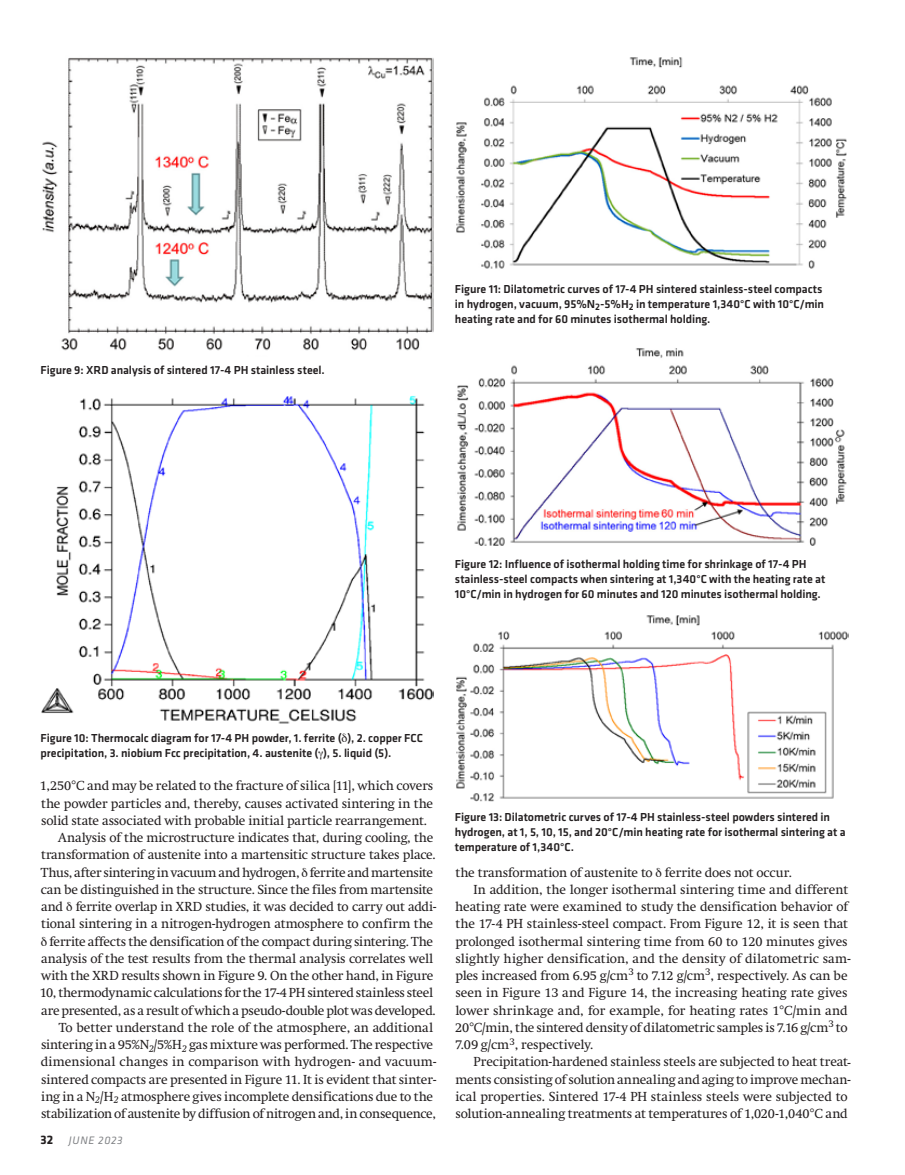
<style>
.page{position:relative;width:905px;height:1175px;background:#fff}
.page>*{position:absolute;margin:0;border:0;box-sizing:border-box;transform-origin:0 0}
.t1{font:12.9px "Swift";letter-spacing:-.005em;color:#231f20}
.t2{font:500 12px/15px "Klavika Basic";letter-spacing:-.005em;color:#231f20}
.t3{font:italic 11.25px "Klavika Basic";letter-spacing:.06em;color:#808285}
.s1{font-weight:700;font-style:normal;font-size:12.75px;color:#231f20}
</style>
<div class="page">
<img style="left:42px;top:57px;width:392px;height:294px">
<img style="left:41px;top:395px;width:393px;height:329px">
<img style="left:456px;top:57px;width:391px;height:212px">
<img style="left:457px;top:348px;width:390px;height:198px">
<img style="left:456px;top:615px;width:392px;height:187px">
<p class="t2" style="left:40px;top:362px;width:286px">Figure 9: XRD analysis of sintered 17-4 PH stainless steel.</p>
<p class="t2" style="left:455px;top:281px;width:371px">Figure 11: Dilatometric curves of 17-4 PH sintered stainless-steel compacts in hydrogen, vacuum, 95%N<sub>2</sub>-5%H<sub>2</sub> in temperature 1,340°C with 10°C/min heating rate and for 60 minutes isothermal holding.</p>
<p class="t2" style="left:455px;top:556px;width:372px">Figure 12: Influence of isothermal holding time for shrinkage of 17-4 PH stainless-steel compacts when sintering at 1,340°C with the heating rate at<br>10°C/min in hydrogen for 60 minutes and 120 minutes isothermal holding.</p>
<p class="t2" style="left:40px;top:730px;width:384px">Figure 10: Thermocalc diagram for 17-4 PH powder, 1. ferrite ( ), 2. copper FCC precipitation, 3. niobium Fcc precipitation, 4. austenite ( ), 5. liquid (5).</p>
<p class="t1" style="left:40px;top:778px;width:395px">1,250°C and may be related to the fracture of silica [11], which covers</p>
<p class="t1" style="left:41px;top:795px;width:393px">the powder particles and, thereby, causes activated sintering in the</p>
<p class="t1" style="left:41px;top:813px;width:387px">solid state associated with probable initial particle rearrangement.</p>
<p class="t1" style="left:58px;top:830px;width:376px">Analysis of the microstructure indicates that, during cooling, the</p>
<p class="t1" style="left:41px;top:847px;width:396px">transformation of austenite into a martensitic structure takes place.</p>
<p class="t1" style="left:41px;top:864px;width:394px">Thus, after sintering in vacuum and hydrogen, ferrite and martensite</p>
<p class="t1" style="left:41px;top:882px;width:394px">can be distinguished in the structure. Since the files from martensite</p>
<p class="t1" style="left:41px;top:899px;width:396px">and ferrite overlap in XRD studies, it was decided to carry out addi-</p>
<p class="t1" style="left:41px;top:916px;width:393px">tional sintering in a nitrogen-hydrogen atmosphere to confirm the</p>
<p class="t1" style="left:49px;top:933px;width:385px">ferrite affects the densification of the compact during sintering. The</p>
<p class="t1" style="left:41px;top:951px;width:393px">analysis of the test results from the thermal analysis correlates well</p>
<p class="t1" style="left:41px;top:968px;width:393px">with the XRD results shown in Figure 9. On the other hand, in Figure</p>
<p class="t1" style="left:40px;top:985px;width:395px">10, thermodynamic calculations for the 17-4 PH sintered stainless steel</p>
<p class="t1" style="left:41px;top:1002px;width:396px">are presented, as a result of which a pseudo-double plot was developed.</p>
<p class="t1" style="left:59px;top:1020px;width:376px">To better understand the role of the atmosphere, an additional</p>
<p class="t1" style="left:41px;top:1037px;width:393px">sintering in a 95%N<sub>2</sub>/5%H<sub>2</sub> gas mixture was performed. The respective</p>
<p class="t1" style="left:41px;top:1054px;width:397px">dimensional changes in comparison with hydrogen- and vacuum-</p>
<p class="t1" style="left:41px;top:1071px;width:396px">sintered compacts are presented in Figure 11. It is evident that sinter-</p>
<p class="t1" style="left:41px;top:1089px;width:393px">ing in a N<sub>2</sub>/H<sub>2</sub> atmosphere gives incomplete densifications due to the</p>
<p class="t1" style="left:41px;top:1106px;width:396px">stabilization of austenite by diffusion of nitrogen and, in consequence,</p>
<p class="t3" style="left:40px;top:1133px;width:84px"><span class="s1">32</span> JUNE 2023</p>
<p class="t2" style="left:455px;top:809px;width:392px">Figure 13: Dilatometric curves of 17-4 PH stainless-steel powders sintered in hydrogen, at 1, 5, 10, 15, and 20°C/min heating rate for isothermal sintering at a temperature of 1,340°C.</p>
<p class="t1" style="left:455px;top:864px;width:338px">the transformation of austenite to ferrite does not occur.</p>
<p class="t1" style="left:473px;top:882px;width:376px">In addition, the longer isothermal sintering time and different</p>
<p class="t1" style="left:455px;top:899px;width:394px">heating rate were examined to study the densification behavior of</p>
<p class="t1" style="left:455px;top:916px;width:394px">the 17-4 PH stainless-steel compact. From Figure 12, it is seen that</p>
<p class="t1" style="left:455px;top:933px;width:394px">prolonged isothermal sintering time from 60 to 120 minutes gives</p>
<p class="t1" style="left:455px;top:950px;width:396px">slightly higher densification, and the density of dilatometric sam-</p>
<p class="t1" style="left:455px;top:968px;width:394px">ples increased from 6.95 g/cm<sup>3</sup> to 7.12 g/cm<sup>3</sup>, respectively. As can be</p>
<p class="t1" style="left:455px;top:985px;width:394px">seen in Figure 13 and Figure 14, the increasing heating rate gives</p>
<p class="t1" style="left:455px;top:1002px;width:394px">lower shrinkage and, for example, for heating rates 1°C/min and</p>
<p class="t1" style="left:455px;top:1020px;width:394px">20°C/min, the sintered density of dilatometric samples is 7.16 g/cm<sup>3</sup> to</p>
<p class="t1" style="left:455px;top:1037px;width:140px">7.09 g/cm<sup>3</sup>, respectively.</p>
<p class="t1" style="left:473px;top:1054px;width:378px">Precipitation-hardened stainless steels are subjected to heat treat-</p>
<p class="t1" style="left:455px;top:1071px;width:396px">ments consisting of solution annealing and aging to improve mechan-</p>
<p class="t1" style="left:455px;top:1089px;width:393px">ical properties. Sintered 17-4 PH stainless steels were subjected to</p>
<p class="t1" style="left:455px;top:1106px;width:393px">solution-annealing treatments at temperatures of 1,020-1,040°C and</p>
</div>
